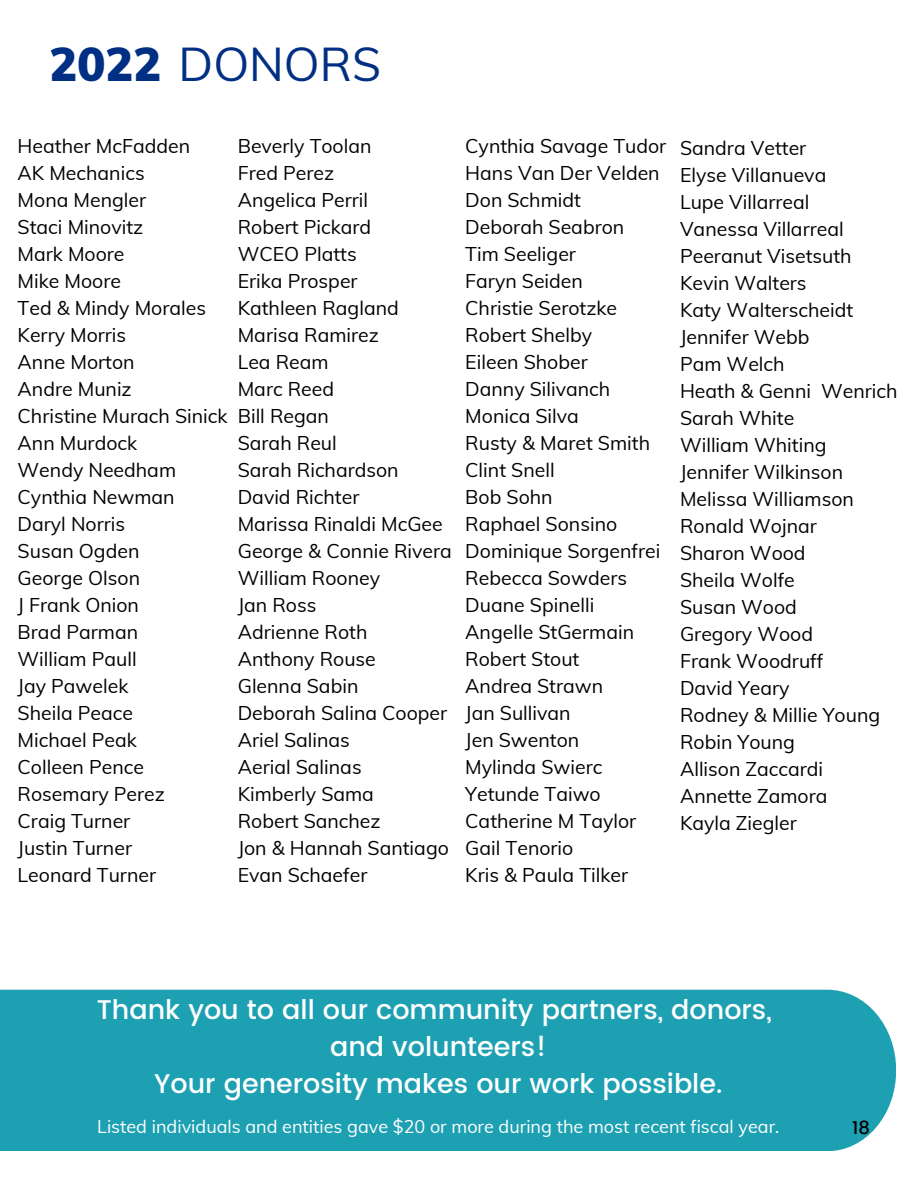
<style>
.page{position:relative;width:918px;height:1188px;background:#fff}
.page>*{position:absolute;margin:0;border:0;box-sizing:border-box;transform-origin:0 0}
.t1{font:46.5px "Muli";color:#002f84}
.t2{font:500 27px "Poppins";color:#fff}
.t3{font:19.5px "Muli";color:#000}
.t4{font:18px "Muli";color:#fff}
.t5{font:500 18px "Poppins";color:#000}
.s1{font-weight:900}
</style>
<div class="page">
<div style="left:0;top:990px;width:896px;height:161px;background:#1ea0b3"></div>
<p class="t1" style="left:50px;top:34px;width:333px"><span class="s1">2022</span> DONORS</p>
<p class="t3" style="left:18px;top:133px;width:174px">Heather McFadden</p>
<p class="t3" style="left:18px;top:160px;width:129px">AK Mechanics</p>
<p class="t3" style="left:18px;top:187px;width:130px">Mona Mengler</p>
<p class="t3" style="left:18px;top:214px;width:127px">Staci Minovitz</p>
<p class="t3" style="left:18px;top:241px;width:108px">Mark Moore</p>
<p class="t3" style="left:18px;top:268px;width:105px">Mike Moore</p>
<p class="t3" style="left:18px;top:295px;width:190px">Ted &amp; Mindy Morales</p>
<p class="t3" style="left:18px;top:322px;width:110px">Kerry Morris</p>
<p class="t3" style="left:18px;top:349px;width:118px">Anne Morton</p>
<p class="t3" style="left:18px;top:376px;width:116px">Andre Muniz</p>
<p class="t3" style="left:18px;top:403px;width:211px">Christine Murach Sinick</p>
<p class="t3" style="left:18px;top:430px;width:121px">Ann Murdock</p>
<p class="t3" style="left:18px;top:457px;width:160px">Wendy Needham</p>
<p class="t3" style="left:18px;top:484px;width:159px">Cynthia Newman</p>
<p class="t3" style="left:18px;top:511px;width:109px">Daryl Norris</p>
<p class="t3" style="left:18px;top:538px;width:123px">Susan Ogden</p>
<p class="t3" style="left:18px;top:565px;width:124px">George Olson</p>
<p class="t3" style="left:18px;top:592px;width:123px">J Frank Onion</p>
<p class="t3" style="left:18px;top:619px;width:122px">Brad Parman</p>
<p class="t3" style="left:18px;top:646px;width:121px">William Paull</p>
<p class="t3" style="left:18px;top:673px;width:112px">Jay Pawelek</p>
<p class="t3" style="left:18px;top:700px;width:117px">Sheila Peace</p>
<p class="t3" style="left:18px;top:727px;width:121px">Michael Peak</p>
<p class="t3" style="left:18px;top:754px;width:128px">Colleen Pence</p>
<p class="t3" style="left:18px;top:781px;width:149px">Rosemary Perez</p>
<p class="t3" style="left:18px;top:808px;width:114px">Craig Turner</p>
<p class="t3" style="left:18px;top:835px;width:116px">Justin Turner</p>
<p class="t3" style="left:18px;top:862px;width:140px">Leonard Turner</p>
<p class="t3" style="left:238px;top:133px;width:135px">Beverly Toolan</p>
<p class="t3" style="left:238px;top:160px;width:98px">Fred Perez</p>
<p class="t3" style="left:238px;top:187px;width:132px">Angelica Perril</p>
<p class="t3" style="left:238px;top:214px;width:135px">Robert Pickard</p>
<p class="t3" style="left:238px;top:241px;width:120px">WCEO Platts</p>
<p class="t3" style="left:238px;top:268px;width:121px">Erika Prosper</p>
<p class="t3" style="left:238px;top:295px;width:163px">Kathleen Ragland</p>
<p class="t3" style="left:238px;top:322px;width:143px">Marisa Ramirez</p>
<p class="t3" style="left:238px;top:349px;width:92px">Lea Ream</p>
<p class="t3" style="left:238px;top:376px;width:98px">Marc Reed</p>
<p class="t3" style="left:238px;top:403px;width:93px">Bill Regan</p>
<p class="t3" style="left:238px;top:430px;width:101px">Sarah Reul</p>
<p class="t3" style="left:238px;top:457px;width:162px">Sarah Richardson</p>
<p class="t3" style="left:238px;top:484px;width:123px">David Richter</p>
<p class="t3" style="left:238px;top:511px;width:207px">Marissa Rinaldi McGee</p>
<p class="t3" style="left:238px;top:538px;width:216px">George &amp; Connie Rivera</p>
<p class="t3" style="left:238px;top:565px;width:144px">William Rooney</p>
<p class="t3" style="left:238px;top:592px;width:80px">Jan Ross</p>
<p class="t3" style="left:238px;top:619px;width:131px">Adrienne Roth</p>
<p class="t3" style="left:238px;top:646px;width:140px">Anthony Rouse</p>
<p class="t3" style="left:238px;top:673px;width:122px">Glenna Sabin</p>
<p class="t3" style="left:238px;top:700px;width:211px">Deborah Salina Cooper</p>
<p class="t3" style="left:238px;top:727px;width:114px">Ariel Salinas</p>
<p class="t3" style="left:238px;top:754px;width:125px">Aerial Salinas</p>
<p class="t3" style="left:238px;top:781px;width:138px">Kimberly Sama</p>
<p class="t3" style="left:238px;top:808px;width:144px">Robert Sanchez</p>
<p class="t3" style="left:238px;top:835px;width:213px">Jon &amp; Hannah Santiago</p>
<p class="t3" style="left:238px;top:862px;width:131px">Evan Schaefer</p>
<p class="t3" style="left:465px;top:133px;width:203px">Cynthia Savage Tudor</p>
<p class="t3" style="left:465px;top:160px;width:196px">Hans Van Der Velden</p>
<p class="t3" style="left:465px;top:187px;width:117px">Don Schmidt</p>
<p class="t3" style="left:465px;top:214px;width:160px">Deborah Seabron</p>
<p class="t3" style="left:465px;top:241px;width:112px">Tim Seeliger</p>
<p class="t3" style="left:465px;top:268px;width:119px">Faryn Seiden</p>
<p class="t3" style="left:465px;top:295px;width:153px">Christie Serotzke</p>
<p class="t3" style="left:465px;top:322px;width:128px">Robert Shelby</p>
<p class="t3" style="left:465px;top:349px;width:124px">Eileen Shober</p>
<p class="t3" style="left:465px;top:376px;width:147px">Danny Silivanch</p>
<p class="t3" style="left:465px;top:403px;width:115px">Monica Silva</p>
<p class="t3" style="left:465px;top:430px;width:186px">Rusty &amp; Maret Smith</p>
<p class="t3" style="left:465px;top:457px;width:91px">Clint Snell</p>
<p class="t3" style="left:465px;top:484px;width:89px">Bob Sohn</p>
<p class="t3" style="left:465px;top:511px;width:153px">Raphael Sonsino</p>
<p class="t3" style="left:465px;top:538px;width:197px">Dominique Sorgenfrei</p>
<p class="t3" style="left:465px;top:565px;width:163px">Rebecca Sowders</p>
<p class="t3" style="left:465px;top:592px;width:130px">Duane Spinelli</p>
<p class="t3" style="left:465px;top:619px;width:170px">Angelle StGermain</p>
<p class="t3" style="left:465px;top:646px;width:116px">Robert Stout</p>
<p class="t3" style="left:465px;top:673px;width:139px">Andrea Strawn</p>
<p class="t3" style="left:465px;top:700px;width:107px">Jan Sullivan</p>
<p class="t3" style="left:465px;top:727px;width:115px">Jen Swenton</p>
<p class="t3" style="left:465px;top:754px;width:139px">Mylinda Swierc</p>
<p class="t3" style="left:465px;top:781px;width:137px">Yetunde Taiwo</p>
<p class="t3" style="left:465px;top:808px;width:172px">Catherine M Taylor</p>
<p class="t3" style="left:465px;top:835px;width:110px">Gail Tenorio</p>
<p class="t3" style="left:465px;top:862px;width:164px">Kris &amp; Paula Tilker</p>
<p class="t3" style="left:680px;top:135px;width:128px">Sandra Vetter</p>
<p class="t3" style="left:680px;top:162px;width:148px">Elyse Villanueva</p>
<p class="t3" style="left:680px;top:189px;width:131px">Lupe Villarreal</p>
<p class="t3" style="left:680px;top:216px;width:165px">Vanessa Villarreal</p>
<p class="t3" style="left:680px;top:243px;width:173px">Peeranut Visetsuth</p>
<p class="t3" style="left:680px;top:270px;width:128px">Kevin Walters</p>
<p class="t3" style="left:680px;top:297px;width:175px">Katy Walterscheidt</p>
<p class="t3" style="left:680px;top:324px;width:131px">Jennifer Webb</p>
<p class="t3" style="left:680px;top:351px;width:106px">Pam Welch</p>
<p class="t3" style="left:680px;top:378px;width:219px">Heath &amp; Genni Wenrich</p>
<p class="t3" style="left:680px;top:405px;width:116px">Sarah White</p>
<p class="t3" style="left:680px;top:432px;width:148px">William Whiting</p>
<p class="t3" style="left:680px;top:459px;width:165px">Jennifer Wilkinson</p>
<p class="t3" style="left:680px;top:486px;width:175px">Melissa Williamson</p>
<p class="t3" style="left:680px;top:513px;width:138px">Ronald Wojnar</p>
<p class="t3" style="left:680px;top:540px;width:127px">Sharon Wood</p>
<p class="t3" style="left:680px;top:567px;width:116px">Sheila Wolfe</p>
<p class="t3" style="left:680px;top:594px;width:118px">Susan Wood</p>
<p class="t3" style="left:680px;top:621px;width:135px">Gregory Wood</p>
<p class="t3" style="left:680px;top:648px;width:145px">Frank Woodruff</p>
<p class="t3" style="left:680px;top:675px;width:111px">David Yeary</p>
<p class="t3" style="left:680px;top:702px;width:202px">Rodney &amp; Millie Young</p>
<p class="t3" style="left:680px;top:729px;width:116px">Robin Young</p>
<p class="t3" style="left:680px;top:756px;width:145px">Allison Zaccardi</p>
<p class="t3" style="left:680px;top:783px;width:149px">Annette Zamora</p>
<p class="t3" style="left:680px;top:810px;width:118px">Kayla Ziegler</p>
<p class="t2" style="left:97px;top:994px;width:677px">Thank you to all our community partners, donors,</p>
<p class="t2" style="left:330px;top:1031px;width:218px">and volunteers!</p>
<p class="t2" style="left:154px;top:1068px;width:570px">Your generosity makes our work possible.</p>
<p class="t4" style="left:97px;top:1115px;width:684px">Listed individuals and entities gave $20 or more during the most recent fiscal year.</p>
<p class="t5" style="left:852px;top:1118px;width:19px">18</p>
</div>
